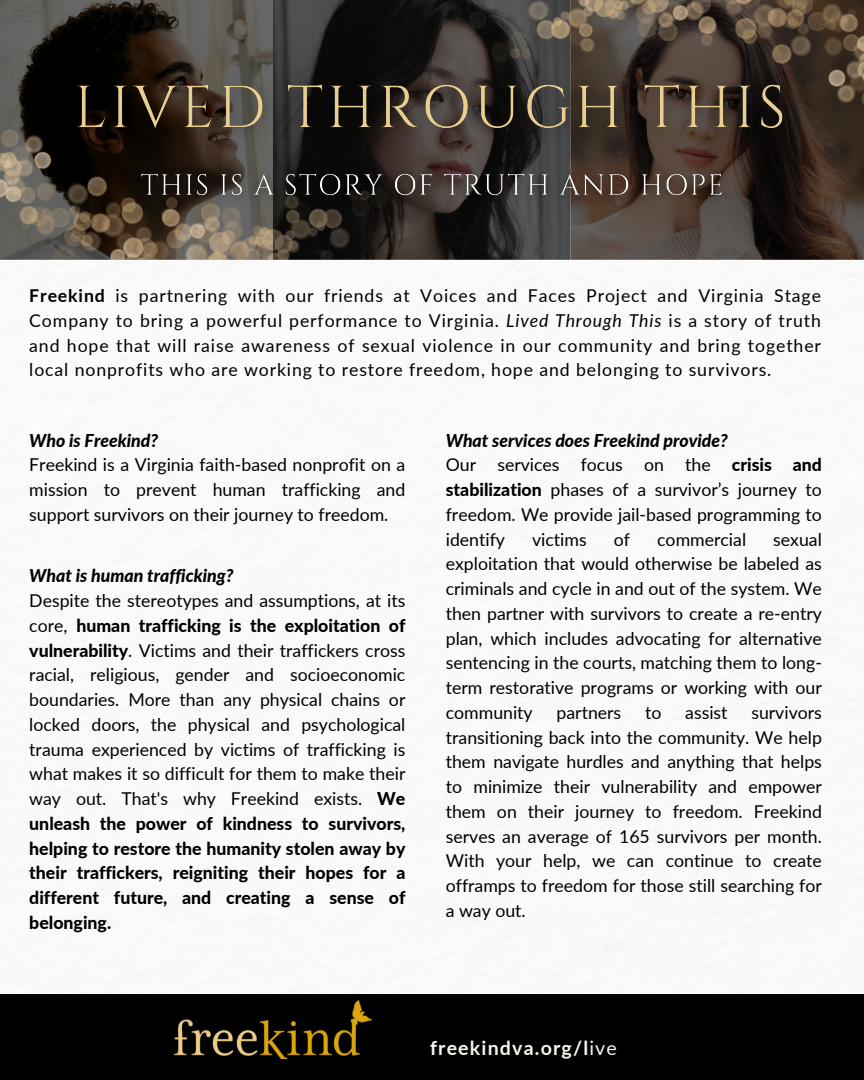
<style>
.page{position:relative;width:864px;height:1080px;background:#000}
.page>*{position:absolute;margin:0;border:0;box-sizing:border-box;transform-origin:0 0}
.t1{font:700 19.65px "Lato";letter-spacing:.06em;color:#f6f7ec}
.t2{font:17.7px/24.8px "Lato";color:#000;text-align:justify}
.t3{font:italic 800 17.7px "Lato";color:#000}
.s1{font-weight:700}
.s2{font-style:italic}
.s3{font-weight:800}
.s4{font-weight:400}
</style>
<div class="page">
<img style="left:571px;top:210px;width:293px;height:50px">
<img style="left:0;top:0;width:273px;height:21px">
<img style="left:0;top:21px;width:273px;height:239px">
<img style="left:273px;top:0;width:297px;height:260px">
<img style="left:175px;top:1000px;width:197px;height:59px">
<img style="left:385px;top:0;width:479px;height:210px">
<div style="left:0;top:260px;width:864px;height:733px;background:#fafafa"></div>
<img style="left:51px;top:59px;width:758px;height:97px">
<img style="left:127px;top:161px;width:609px;height:49px">
<p class="t2" style="left:29px;top:283px;width:793px"><span class="s1">Freekind</span> is partnering with our friends at Voices and Faces Project and Virginia Stage Company to bring a powerful performance to Virginia. <span class="s2">Lived Through This</span> is a story of truth and hope that will raise awareness of sexual violence in our community and bring together local nonprofits who are working to restore freedom, hope and belonging to survivors.</p>
<p class="t3" style="left:29px;top:429px;width:130px">Who is Freekind?</p>
<p class="t2" style="left:29px;top:452px;width:378px">Freekind is a Virginia faith-based nonprofit on a mission to prevent human trafficking and support survivors on their journey to freedom.</p>
<p class="t3" style="left:29px;top:565px;width:206px">What is human trafficking?</p>
<p class="t2" style="left:29px;top:588px;width:378px">Despite the stereotypes and assumptions, at its core, <span class="s3">human trafficking is the exploitation of vulnerability</span>. Victims and their traffickers cross racial, religious, gender and socioeconomic boundaries. More than any physical chains or locked doors, the physical and psychological trauma experienced by victims of trafficking is what makes it so difficult for them to make their way out. That's why Freekind exists. <span class="s3">We unleash the power of kindness to survivors, helping to restore the humanity stolen away by their traffickers, reigniting their hopes for a different future, and creating a sense of belonging.</span></p>
<p class="t3" style="left:446px;top:429px;width:284px">What services does Freekind provide?</p>
<p class="t2" style="left:446px;top:452px;width:378px">Our services focus on the <span class="s3">crisis and stabilization</span> phases of a survivor’s journey to freedom. We provide jail-based programming to identify</p>
<p class="t2" style="left:446px;top:526px;width:378px;text-indent:328px">sexual exploitation that would otherwise be labeled as criminals and cycle in and out of the system. We then partner with survivors to create a re-entry plan, which includes advocating for alternative sentencing in the courts, matching them to long&shy;term restorative programs or working with our community</p>
<p class="t2" style="left:532px;top:526px;width:56px">victims</p>
<p class="t2" style="left:614px;top:526px;width:18px">of</p>
<p class="t2" style="left:657px;top:526px;width:90px">commercial</p>
<p class="t2" style="left:446px;top:700px;width:378px;text-indent:306px">survivors transitioning back into the community. We help them navigate hurdles and anything that helps to minimize their vulnerability and empower them on their journey to freedom. Freekind serves an average of 165 survivors per month.<br>With your help, we can continue to create offramps to freedom for those still searching for a way out.</p>
<p class="t2" style="left:557px;top:700px;width:66px">partners</p>
<p class="t2" style="left:645px;top:700px;width:18px">to</p>
<p class="t2" style="left:685px;top:700px;width:44px">assist</p>
<p class="t1" style="left:430px;top:1035px;width:188px">freekindva.org/l<span class="s4">ive</span></p>
</div>
